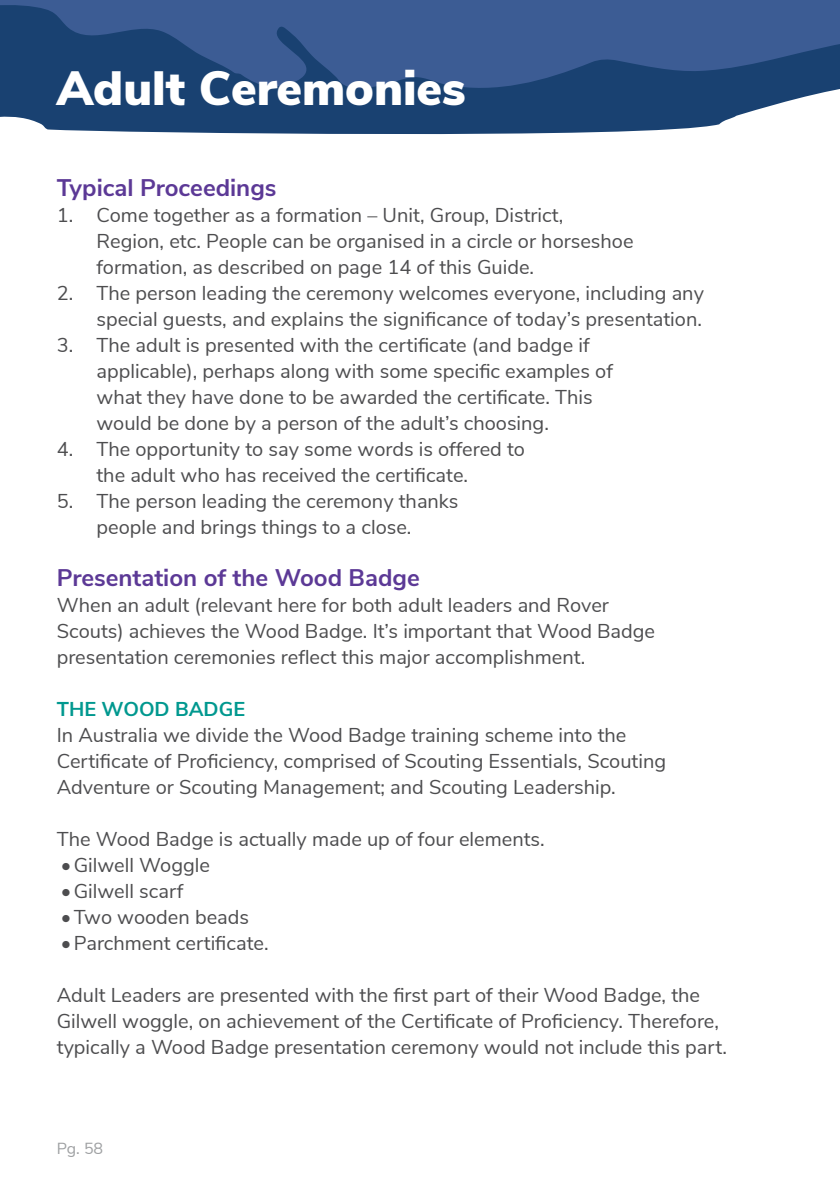
<style>
.page{position:relative;width:840px;height:1191px;background:#fff}
.page>*{position:absolute;margin:0;border:0;box-sizing:border-box;transform-origin:0 0}
.Title_Secondary{font:900 48px "Nunito Sans";color:#fff}
.Subheading{font:700 24px "Nunito Sans";color:#5c3996}
.Body{font:20px/26px "Nunito Sans";color:#4d4d4f}
.Sub_Subheader{font:700 20px "Nunito Sans";color:#00988f}
.t1{font:16px "Nunito Sans";color:#9ea0a2}
</style>
<div class="page">
<svg style="left:0;top:94px;width:816px;height:41px;fill:#194171"></svg>
<svg style="left:0;top:0;width:839px;height:94px;fill:#3c5c94"></svg>
<p class="Title_Secondary" style="left:57px;top:53px;width:410px">Adult Ceremonies</p>
<p class="Subheading" style="left:57px;top:170px;width:221px">Typical Proceedings</p>
<p class="Body" style="left:96px;top:201px;width:538px;text-indent:-40px">1. Come together as a formation – Unit, Group, District,<br>Region, etc. People can be organised in a circle or horseshoe formation, as described on page 14 of this Guide.</p>
<p class="Body" style="left:57px;top:279px;width:648px;text-align:right">2. The person leading the ceremony welcomes everyone, including any special guests, and explains the significance of today’s presentation.</p>
<p class="Body" style="left:96px;top:331px;width:517px;text-indent:-40px">3. The adult is presented with the certificate (and badge if applicable), perhaps along with some specific examples of what they have done to be awarded the certificate. This would be done by a person of the adult’s choosing.</p>
<p class="Body" style="left:96px;top:435px;width:430px;text-indent:-40px">4. The opportunity to say some words is offered to the adult who has received the certificate.</p>
<p class="Body" style="left:57px;top:487px;width:403px;text-align:center">5. The person leading the ceremony thanks people and brings things to a close.</p>
<p class="Subheading" style="left:57px;top:560px;width:364px">Presentation of the Wood Badge</p>
<p class="Body" style="left:57px;top:591px;width:599px">When an adult (relevant here for both adult leaders and Rover<br>Scouts) achieves the Wood Badge. It’s important that Wood Badge presentation ceremonies reflect this major accomplishment.</p>
<p class="Sub_Subheader" style="left:57px;top:694px;width:190px">THE WOOD BADGE</p>
<p class="Body" style="left:57px;top:721px;width:610px">In Australia we divide the Wood Badge training scheme into the<br>Certificate of Proficiency, comprised of Scouting Essentials, Scouting<br>Adventure or Scouting Management; and Scouting Leadership.</p>
<p class="Body" style="left:57px;top:825px;width:489px">The Wood Badge is actually made up of four elements.</p>
<p class="Body" style="left:61px;top:851px;width:151px">•Gilwell Woggle</p>
<p class="Body" style="left:61px;top:877px;width:124px">•Gilwell scarf</p>
<p class="Body" style="left:61px;top:903px;width:190px">•Two wooden beads</p>
<p class="Body" style="left:61px;top:929px;width:209px">•Parchment certificate.</p>
<p class="Body" style="left:57px;top:981px;width:671px">Adult Leaders are presented with the first part of their Wood Badge, the<br>Gilwell woggle, on achievement of the Certificate of Proficiency. Therefore, typically a Wood Badge presentation ceremony would not include this part.</p>
<p class="t1" style="left:57px;top:1136px;width:48px">Pg. 58</p>
</div>
